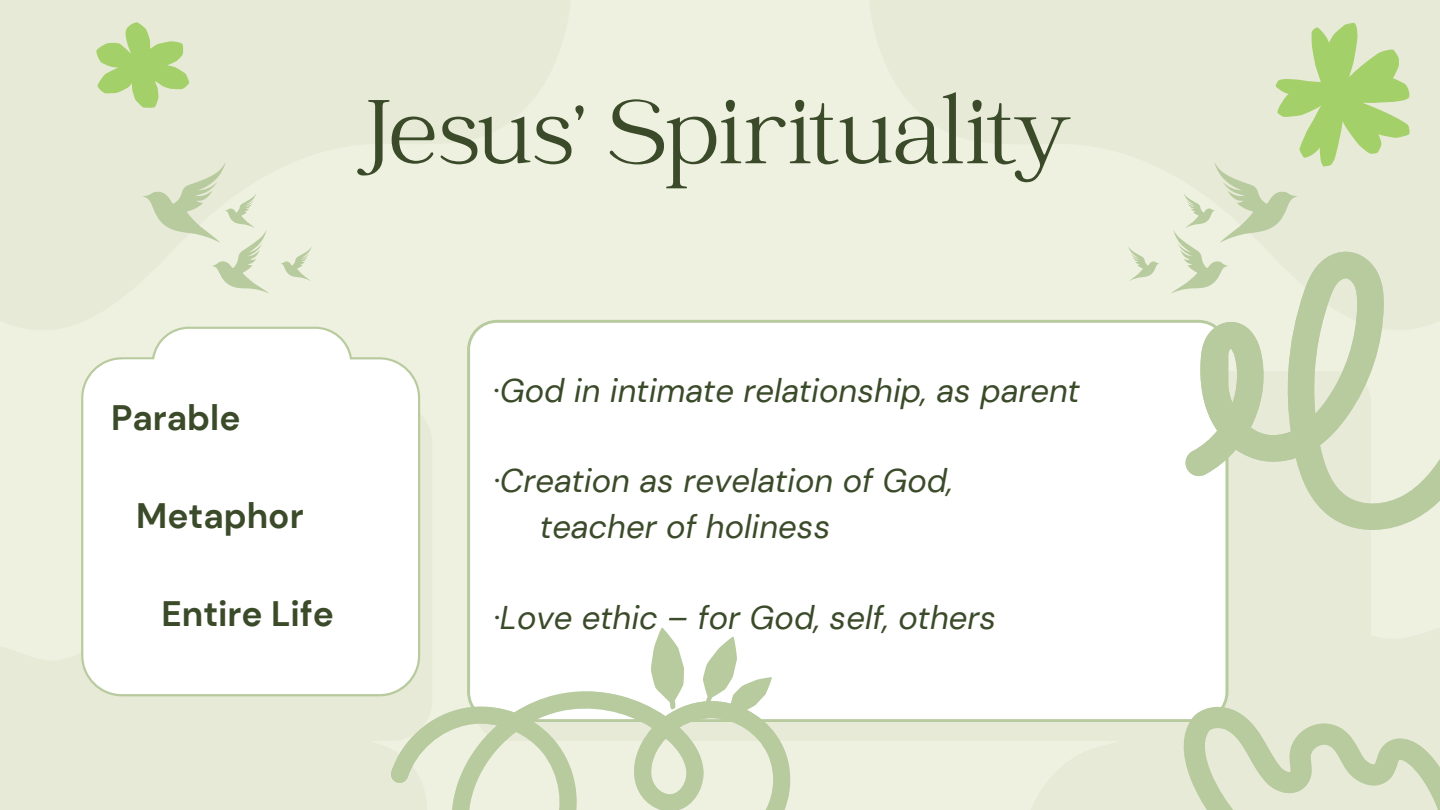
<style>
.page{position:relative;width:1440px;height:810px;background:#eef1e0}
.page>*{position:absolute;margin:0;border:0;box-sizing:border-box;transform-origin:0 0}
.t1{font:100px "Catchy Mager";color:#3b4b2a}
.t2{font:700 35.3px "DM Sans";color:#3b4b2a}
.t3{font:italic 32.8px "DM Sans";color:#3b4b2a}
.s1{font-style:normal}
</style>
<div class="page">
<svg style="left:143px;top:163px;width:126px;height:131px"></svg>
<svg style="left:281px;top:247px;width:31px;height:34px"></svg>
<div style="left:475px;top:371px;width:896px;height:370px;background:#e7ead7;border-radius:30px"></div>
<div style="left:467px;top:320px;width:761px;height:402px;background:#fff"></div>
<svg style="left:81px;top:327px;width:339px;height:369px;background:#fcfdfb"></svg>
<svg style="left:376px;top:578px;width:470px;height:232px"></svg>
<svg style="left:1130px;top:249px;width:310px;height:362px"></svg>
<svg style="left:96px;top:22px;width:93px;height:86px"></svg>
<svg style="left:1171px;top:22px;width:239px;height:272px"></svg>
<svg style="left:625px;top:626px;width:148px;height:132px"></svg>
<svg style="left:1181px;top:704px;width:259px;height:106px"></svg>
<p class="t1" style="left:367px;top:84px;width:707px">Jesus’ Spirituality</p>
<p class="t2" style="left:111px;top:395px;width:131px">Parable</p>
<p class="t2" style="left:136px;top:493px;width:169px">Metaphor</p>
<p class="t2" style="left:161px;top:591px;width:174px">Entire Life</p>
<p class="t3" style="left:493px;top:369px;width:588px"><span class="s1">·</span>God in intimate relationship, as parent</p>
<p class="t3" style="left:493px;top:460px;width:461px">·Creation as revelation of God,</p>
<h1 class="t3" style="left:540px;top:505px;width:292px">teacher of holiness</h1>
<p class="t3" style="left:493px;top:596px;width:505px">·Love ethic – for God, self, others</p>
</div>
